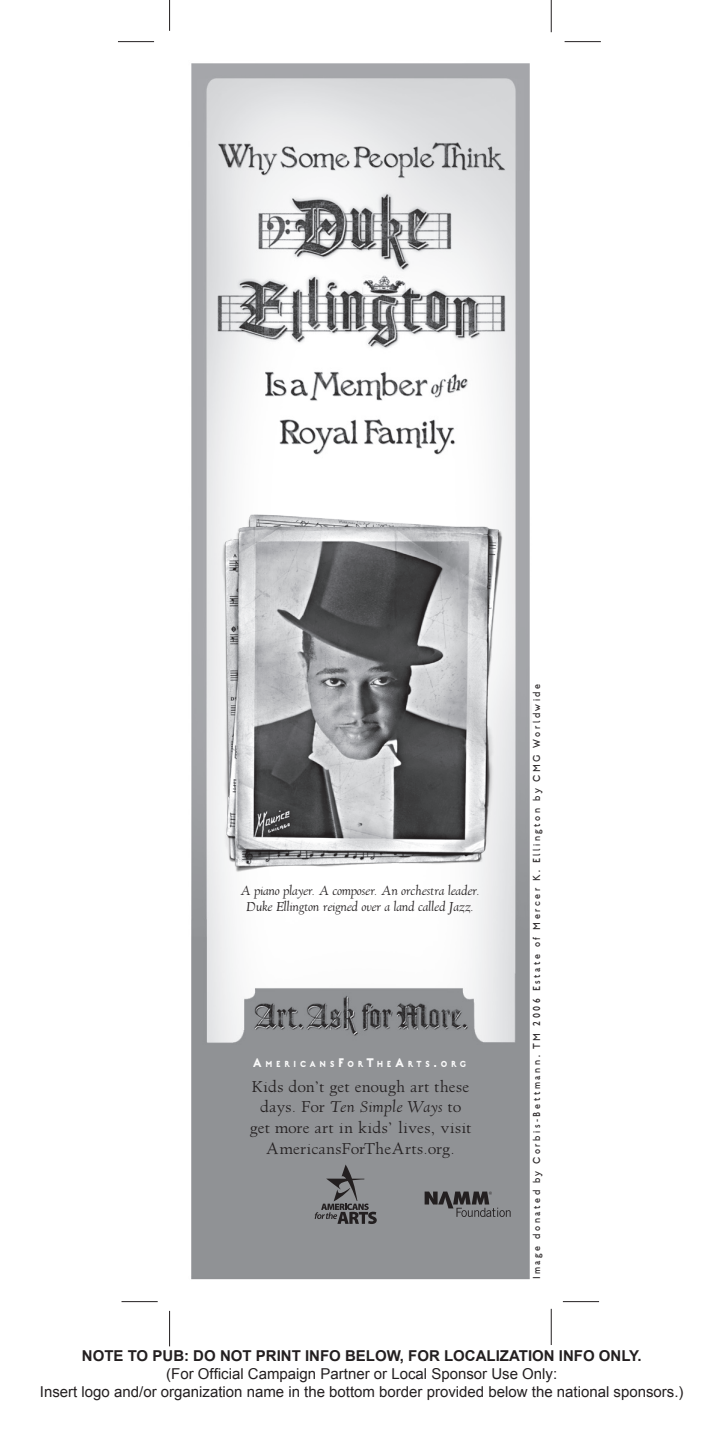
<style>
.page{position:relative;width:720px;height:1440px;background:#fff}
.page>*{position:absolute;margin:0;border:0;box-sizing:border-box;transform-origin:0 0}
.t1{font:18.25px/20.8px "Goudy Village H";letter-spacing:.005em;color:#231f20;text-align:center}
.t2{font:15px/18px "Arial";color:#231f20;text-align:center}
.t3{font:italic 15px/16.2px "Goudy Village H";letter-spacing:-.02em;color:#231f20;text-align:center}
.t4{font:700 15px "Arial";color:#231f20}
.t5{font:300 13.75px "English Grotesque";letter-spacing:.22em;color:#231f20;scale:.83 1}
.t6{font:700 11.75px "English Grotesque";letter-spacing:.385em;color:#fff;scale:.83 1}
.s1{font-size:17px}
.s2{font-style:italic}
</style>
<div class="page">
<img style="left:191px;top:63px;width:339px;height:1217px">
<img style="left:191px;top:472px;width:341px;height:437px">
<svg style="left:425px;top:1192px;width:86px;height:25px;background:#6b6b6d"></svg>
<svg style="left:315px;top:1164px;width:62px;height:60px;background:#77777a"></svg>
<hr style="left:551px;top:1309px;width:1px;height:36px;background:#231f20">
<hr style="left:563px;top:1301px;width:36px;height:1px;background:#231f20">
<hr style="left:122px;top:1301px;width:36px;height:1px;background:#231f20">
<hr style="left:169px;top:1311px;width:1px;height:35px;background:#231f20">
<hr style="left:169px;top:0;width:1px;height:31px;background:#231f20">
<hr style="left:118px;top:41px;width:36px;height:1px;background:#231f20">
<hr style="left:551px;top:0;width:1px;height:32px;background:#231f20">
<hr style="left:565px;top:41px;width:36px;height:1px;background:#231f20">
<p class="t3" style="left:240px;top:883px;width:241px">A piano player. A composer. An orchestra leader.<br>Duke Ellington reigned over a land called Jazz.</p>
<p class="t6" style="left:253px;top:1058px;width:258px"><span class="s1">A</span>mericans<span class="s1">F</span>or<span class="s1">T</span>he<span class="s1">A</span>rts<span class="s1">.</span>org</p>
<p class="t1" style="left:250px;top:1077px;width:223px">Kids don’t get enough art these days. For <span class="s2">Ten Simple Ways</span> to get more art in kids’ lives, visit<br>AmericansForTheArts.org.</p>
<p class="t5" style="left:530px;top:1279px;width:719px;rotate:-90deg">Image donated by Corbis-Bettmann. TM 2006 Estate of Mercer K. Ellington by CMG Worldwide</p>
<p class="t4" style="left:82px;top:1346px;width:561px">NOTE TO PUB: DO NOT PRINT INFO BELOW, FOR LOCALIZATION INFO ONLY.</p>
<p class="t2" style="left:40px;top:1365px;width:645px">(For Official Campaign Partner or Local Sponsor Use Only:<br>Insert logo and/or organization name in the bottom border provided below the national sponsors.)</p>
</div>
